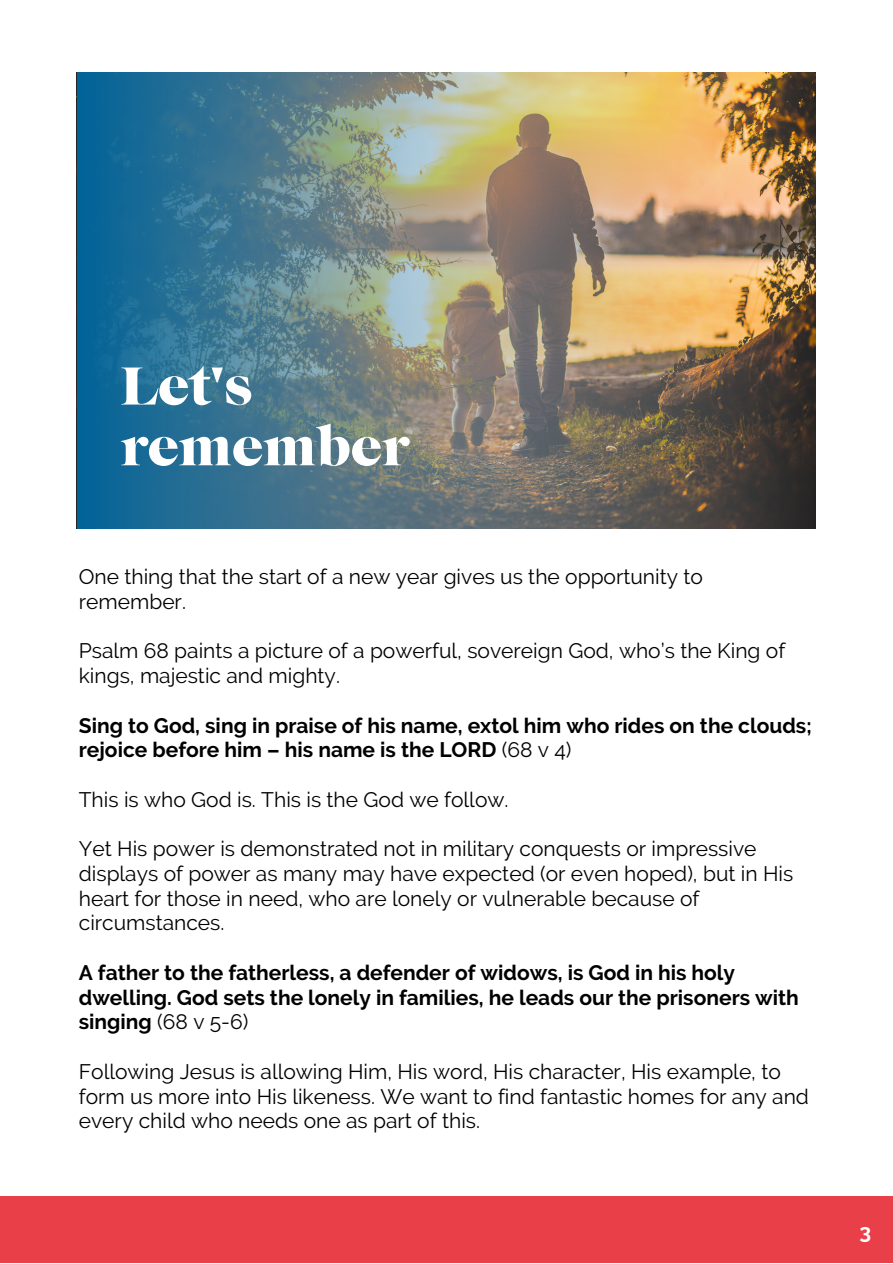
<style>
.page{position:relative;width:893px;height:1264px;background:#fff}
.page>*{position:absolute;margin:0;border:0;box-sizing:border-box;transform-origin:0 0}
.t1{font:55.5px/60.8px "Caslon Graphique";color:#fff}
.t2{font:21px/24.8px "Raleway";color:#000}
.t3{font:700 21px/24.8px "Raleway";color:#000}
.t4{font:700 21px "Raleway";color:#fff}
.s1{font-weight:400}
</style>
<div class="page">
<div style="left:0;top:1196px;width:892px;height:66px;background:#e83f48"></div>
<img style="left:78px;top:72px;width:736px;height:456px">
<h1 class="t1" style="left:121px;top:355px;width:289px">Let's remember</h1>
<p class="t2" style="left:79px;top:564px;width:625px">One thing that the start of a new year gives us the opportunity to remember.</p>
<p class="t2" style="left:79px;top:638px;width:708px">Psalm 68 paints a picture of a powerful, sovereign God, who’s the King of kings, majestic and mighty.</p>
<p class="t3" style="left:79px;top:712px;width:734px">Sing to God, sing in praise of his name, extol him who rides on the clouds; rejoice before him – his name is the LORD <span class="s1">(68 v 4)</span></p>
<p class="t2" style="left:79px;top:787px;width:431px">This is who God is. This is the God we follow.</p>
<p class="t2" style="left:79px;top:836px;width:716px">Yet His power is demonstrated not in military conquests or impressive displays of power as many may have expected (or even hoped), but in His heart for those in need, who are lonely or vulnerable because of circumstances.</p>
<p class="t3" style="left:79px;top:960px;width:721px">A father to the fatherless, a defender of widows, is God in his holy dwelling. God sets the lonely in families, he leads our the prisoners with singing <span class="s1">(68 v 5-6)</span></p>
<p class="t2" style="left:79px;top:1059px;width:731px">Following Jesus is allowing Him, His word, His character, His example, to form us more into His likeness. We want to find fantastic homes for any and every child who needs one as part of this.</p>
<p class="t4" style="left:859px;top:1219px;width:13px">3</p>
</div>
